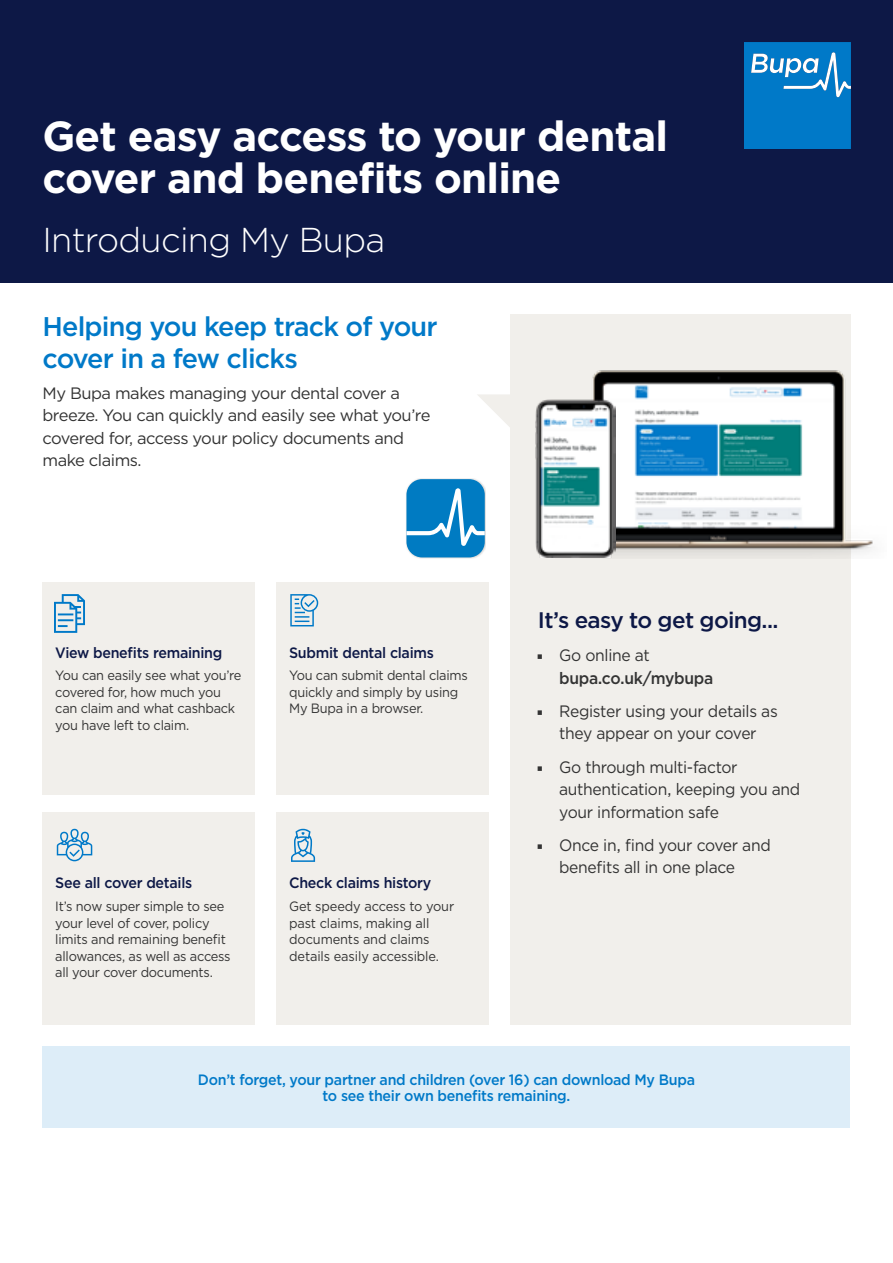
<style>
.page{position:relative;width:893px;height:1263px;background:#fff}
.page>*{position:absolute;margin:0;border:0;box-sizing:border-box;transform-origin:0 0}
.t1{font:700 42px/42px "Gotham";letter-spacing:-.02em;color:#fff}
.t2{font:300 34.5px "Gotham";letter-spacing:-.02em;color:#fff}
.t3{font:500 27px/31.5px "Gotham";letter-spacing:-.03em;color:#0079c8}
.t4{font:500 22.5px "Gotham";letter-spacing:-.03em;color:#0d1846}
.t5{font:16.5px/22.5px "Gotham";letter-spacing:-.03em;color:#333;scale:.95 1}
.t6{font:16.5px/22.5px "Gotham";letter-spacing:-.03em;color:#333}
.t7{font:500 16.5px/22.5px "Gotham";letter-spacing:-.02em;color:#333;scale:.95 1}
.Letter_Body_Copy{font:500 15px "Gotham";letter-spacing:-.02em;color:#0079c8;scale:.95 1}
.Letter_Body_Copy-2{font:500 15px "Gotham";letter-spacing:-.02em;color:#0d1846;scale:.95 1}
.Letter_Body_Copy-3{font:13.5px/16.5px "Gotham";letter-spacing:-.02em;color:#333;scale:.95 1}
.s1{font-weight:400}
</style>
<div class="page">
<div style="left:43px;top:812px;width:212px;height:213px;background:#f1efeb"></div>
<div style="left:43px;top:1046px;width:807px;height:81px;background:#ddedf8"></div>
<svg style="left:57px;top:829px;width:35px;height:32px"></svg>
<div style="left:510px;top:315px;width:340px;height:710px;background:#f1efeb"></div>
<svg style="left:477px;top:394px;width:59px;height:67px"></svg>
<div style="left:0;top:0;width:893px;height:283px;background:#0d1846"></div>
<svg style="left:744px;top:43px;width:106px;height:106px;background:#1684cb"></svg>
<div style="left:43px;top:582px;width:212px;height:212px;background:#f1efeb"></div>
<div style="left:276px;top:812px;width:213px;height:213px;background:#f1efeb"></div>
<img style="left:556px;top:356px;width:317px;height:202px">
<img style="left:536px;top:400px;width:80px;height:157px">
<svg style="left:291px;top:829px;width:24px;height:33px"></svg>
<div style="left:276px;top:582px;width:213px;height:212px;background:#f1efeb"></div>
<svg style="left:54px;top:594px;width:31px;height:39px"></svg>
<svg style="left:290px;top:594px;width:28px;height:32px"></svg>
<div style="left:405px;top:478px;width:81px;height:81px;background:#000;opacity:.2"></div>
<div style="left:406px;top:479px;width:79px;height:78px;background:#007bc2;border-radius:16px"></div>
<svg style="left:406px;top:488px;width:79px;height:58px"></svg>
<p class="t1" style="left:43px;top:114px;width:627px">Get easy access to your dental cover and benefits online</p>
<p class="t2" style="left:43px;top:218px;width:344px">Introducing My Bupa</p>
<p class="t3" style="left:43px;top:311px;width:397px">Helping you keep track of your cover in a few clicks</p>
<p class="t6" style="left:43px;top:381px;width:359px">My Bupa makes managing your dental cover a</p>
<p class="t6" style="left:43px;top:404px;width:389px">breeze. You can quickly and easily see what you’re</p>
<p class="t6" style="left:43px;top:426px;width:363px">covered for, access your policy documents and make claims.</p>
<p class="Letter_Body_Copy-2" style="left:55px;top:642px;width:177px">View benefits remaining</p>
<p class="Letter_Body_Copy-3" style="left:55px;top:667px;width:198px">You can easily see what you’re covered for, how much you can claim and what cashback you have left to claim.</p>
<p class="Letter_Body_Copy-2" style="left:289px;top:642px;width:154px">Submit dental claims</p>
<p class="Letter_Body_Copy-3" style="left:289px;top:667px;width:190px">You can submit dental claims quickly and simply by using<br>My Bupa in a browser.</p>
<p class="Letter_Body_Copy-2" style="left:55px;top:873px;width:146px">See all cover details</p>
<p class="Letter_Body_Copy-3" style="left:55px;top:898px;width:186px">It’s now super simple to see your level of cover, policy limits and remaining benefit allowances, as well as access all your cover documents.</p>
<p class="Letter_Body_Copy-2" style="left:289px;top:873px;width:151px">Check claims history</p>
<p class="Letter_Body_Copy-3" style="left:289px;top:898px;width:175px">Get speedy access to your past claims, making all documents and claims details easily accessible.</p>
<p class="t4" style="left:538px;top:605px;width:242px">It’s easy to get going...</p>
<p class="t7" style="left:559px;top:644px;width:164px"><span class="s1">Go online at </span>bupa.co.uk/mybupa</p>
<p class="t5" style="left:559px;top:699px;width:232px">Register using your details as they appear on your cover</p>
<p class="t5" style="left:559px;top:755px;width:255px">Go through multi-factor authentication, keeping you and your information safe</p>
<p class="t5" style="left:559px;top:833px;width:224px">Once in, find your cover and benefits all in one place</p>
<p class="Letter_Body_Copy" style="left:198px;top:1069px;width:525px">Don’t forget, your partner and children (over 16) can download My Bupa</p>
<p class="Letter_Body_Copy" style="left:323px;top:1086px;width:262px">to see their own benefits remaining.</p>
</div>
